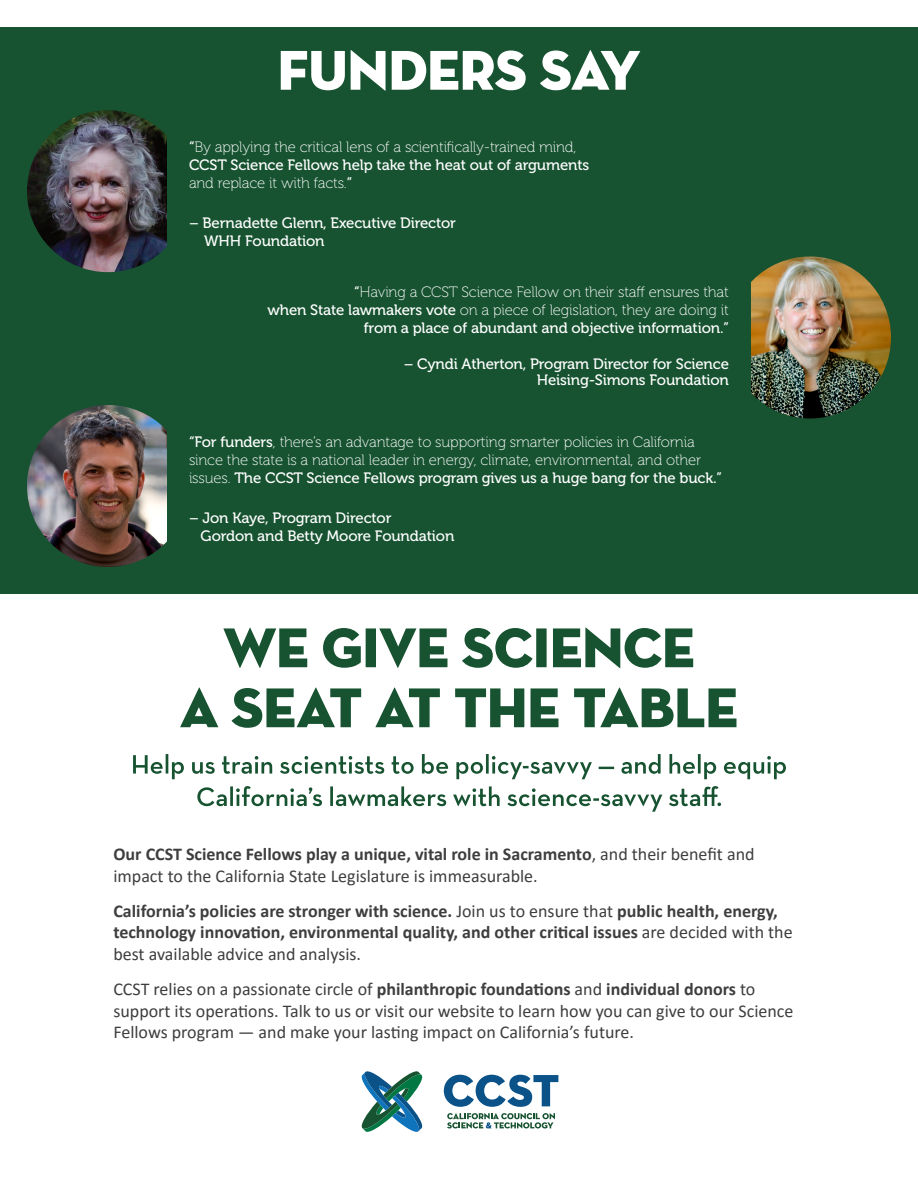
<style>
.page{position:relative;width:918px;height:1188px;background:#fff}
.page>*{position:absolute;margin:0;border:0;box-sizing:border-box;transform-origin:0 0}
.Body_Text{font:18px/21.6px "Calibri";color:#3e3e3f}
.Body_Text-2{font:700 18px/21.6px "Calibri";color:#3e3e3f}
.Callout_Quote{font:15px/18px "Museo 100";letter-spacing:-.01em;color:#fff}
.Callout_Quote_Author{font:15px/18px "Museo 500";letter-spacing:-.01em;color:#fff}
.Callout_Quote-2{font:15px "Museo 500";letter-spacing:-.01em;color:#fff}
.s1{font-family:"Museo 500"}
.s2{font-weight:700}
.s3{font-weight:400}
</style>
<div class="page">
<div style="left:0;top:27px;width:918px;height:567px;background:#175331"></div>
<img style="left:27px;top:405px;width:162px;height:162px;border-radius:81px">
<div style="left:167px;top:418px;width:22px;height:136px;background:#175331"></div>
<img style="left:729px;top:256px;width:162px;height:162px;border-radius:81px">
<div style="left:729px;top:270px;width:22px;height:135px;background:#175331"></div>
<img style="left:27px;top:110px;width:140px;height:162px">
<svg style="left:281px;top:50px;width:359px;height:41px"></svg>
<svg style="left:180px;top:687px;width:557px;height:41px"></svg>
<svg style="left:223px;top:627px;width:470px;height:41px"></svg>
<svg style="left:197px;top:786px;width:524px;height:26px"></svg>
<svg style="left:133px;top:754px;width:653px;height:25px"></svg>
<svg style="left:444px;top:1075px;width:114px;height:32px"></svg>
<svg style="left:361px;top:1071px;width:62px;height:61px"></svg>
<svg style="left:447px;top:1113px;width:108px;height:16px"></svg>
<p class="Callout_Quote" style="left:189px;top:138px;width:389px"><span class="s1">“</span>By applying the critical lens of a scientifically-trained mind,</p>
<p class="Callout_Quote-2" style="left:189px;top:156px;width:402px">CCST Science Fellows help take the heat out of arguments</p>
<p class="Callout_Quote" style="left:189px;top:174px;width:165px">and replace it with facts.<span class="s1">”</span></p>
<p class="Callout_Quote_Author" style="left:204px;top:214px;width:253px;text-indent:-15px">– Bernadette Glenn, Executive Director<br>WHH Foundation</p>
<p class="Callout_Quote" style="left:354px;top:283px;width:376px"><span class="s1">“</span>Having a CCST Science Fellow on their staff ensures that</p>
<p class="Callout_Quote" style="left:267px;top:301px;width:463px"><span class="s1">when State lawmakers vote</span> on a piece of legislation, they are doing it</p>
<p class="Callout_Quote-2" style="left:364px;top:319px;width:367px">from a place of abundant and objective information.”</p>
<p class="Callout_Quote_Author" style="left:404px;top:355px;width:327px;line-height:16.5px;text-align:right">– Cyndi Atherton, Program Director for Science<br>Heising-Simons Foundation</p>
<p class="Callout_Quote" style="left:189px;top:433px;width:535px"><span class="s1">“For funders</span>, there’s an advantage to supporting smarter policies in California since the state is a national leader in energy, climate, environmental, and other issues. <span class="s1">The CCST Science Fellows program gives us a huge bang for the buck.”</span></p>
<p class="Callout_Quote_Author" style="left:201px;top:509px;width:255px;text-indent:-12px">– Jon Kaye, Program Director<br>Gordon and Betty Moore Foundation</p>
<p class="Body_Text" style="left:113px;top:843px;width:643px"><span class="s2">Our CCST Science Fellows play a unique, vital role in Sacramento</span>, and their benefit and impact to the California State Legislature is immeasurable.</p>
<p class="Body_Text-2" style="left:113px;top:899px;width:681px">California’s policies are stronger with science. <span class="s3">Join us to ensure that</span> public health, energy, technology innovation, environmental quality, and other critical issues <span class="s3">are decided with the best available advice and analysis.</span></p>
<p class="Body_Text" style="left:113px;top:978px;width:682px">CCST relies on a passionate circle of <span class="s2">philanthropic foundations</span> and <span class="s2">individual donors</span> to support its operations. Talk to us or visit our website to learn how you can give to our Science<br>Fellows program — and make your lasting impact on California’s future.</p>
</div>
